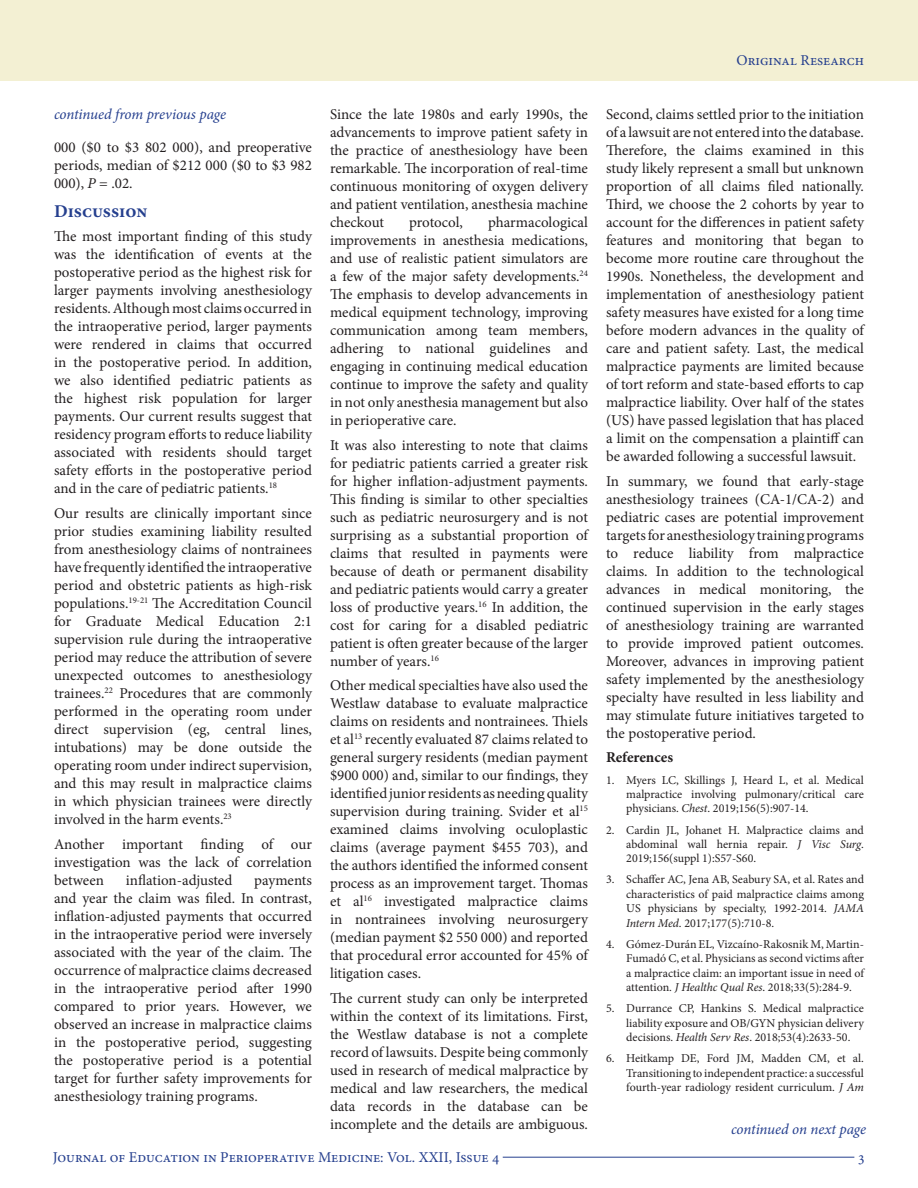
<style>
.page{position:relative;width:918px;height:1188px;background:#fff}
.page>*{position:absolute;margin:0;border:0;box-sizing:border-box;transform-origin:0 0}
.Section_Headings{font:700 18px "Minion Pro";color:#253f8e}
.t1{font:15px/18px "Minion Pro";letter-spacing:-.005em;color:#231f20;text-align:justify}
.t2{font:15px "Minion Pro";color:#253f8e}
.t3{font:italic 15px "Minion Pro";letter-spacing:-.01em;color:#253f8e}
.t4{font:700 15px "Minion Pro";color:#231f20}
.t5{font:12px/14.4px "Minion Pro";color:#231f20;text-align:justify}
.s1{font-style:italic}
</style>
<div class="page">
<hr style="left:503px;top:1157px;width:351px;height:1px;background:#253f8e">
<div style="left:0;top:0;width:918px;height:81px;background:#f3f0d3"></div>
<p class="t3" style="left:54px;top:104px;width:174px">continued from previous page</p>
<p class="t1" style="left:54px;top:139px;width:260px">000 ($0 to $3 802 000), and preoperative periods, median of $212 000 ($0 to $3 982<br>000), <span class="s1">P</span> = .02.</p>
<p class="Section_Headings" style="left:54px;top:198px;width:95px">Discussion</p>
<p class="t1" style="left:54px;top:228px;width:260px">The most important finding of this study was the identification of events at the postoperative period as the highest risk for larger payments involving anesthesiology residents. Although most claims occurred in the intraoperative period, larger payments were rendered in claims that occurred in the postoperative period. In addition, we also identified pediatric patients as the highest risk population for larger payments. Our current results suggest that residency program efforts to reduce liability associated with residents should target safety efforts in the postoperative period and in the care of pediatric patients.<sup>18</sup></p>
<p class="t1" style="left:54px;top:504px;width:260px">Our results are clinically important since prior studies examining liability resulted from anesthesiology claims of nontrainees have frequently identified the intraoperative period and obstetric patients as high-risk populations.<sup>19-21</sup> The Accreditation Council for Graduate Medical Education 2:1 supervision rule during the intraoperative period may reduce the attribution of severe unexpected outcomes to anesthesiology trainees.<sup>22</sup> Procedures that are commonly performed in the operating room under direct supervision (eg, central lines, intubations) may be done outside the operating room under indirect supervision, and this may result in malpractice claims in which physician trainees were directly involved in the harm events.<sup>23</sup></p>
<p class="t1" style="left:54px;top:835px;width:260px">Another important finding of our investigation was the lack of correlation between</p>
<p class="t1" style="left:126px;top:871px;width:108px">inflation-adjusted</p>
<p class="t1" style="left:54px;top:871px;width:260px;text-indent:200px">payments and year the claim was filed. In contrast, inflation-adjusted payments that occurred in the intraoperative period were inversely associated with the year of the claim. The occurrence of malpractice claims decreased in the intraoperative period after 1990 compared to prior years. However, we observed an increase in malpractice claims in the postoperative period, suggesting the postoperative period is a potential target for further safety improvements for anesthesiology training programs.</p>
<p class="t2" style="left:737px;top:50px;width:129px">Original Research</p>
<p class="t1" style="left:330px;top:105px;width:260px">Since the late 1980s and early 1990s, the advancements to improve patient safety in the practice of anesthesiology have been remarkable. The incorporation of real-time continuous monitoring of oxygen delivery and patient ventilation, anesthesia machine checkout</p>
<p class="t1" style="left:330px;top:213px;width:260px;text-indent:158px">pharmacological improvements in anesthesia medications, and use of realistic patient simulators are a few of the major safety developments.<sup>24<br></sup>The emphasis to develop advancements in medical equipment technology, improving communication among team members, adhering to national guidelines and engaging in continuing medical education continue to improve the safety and quality in not only anesthesia management but also in perioperative care.</p>
<p class="t1" style="left:330px;top:436px;width:261px">It was also interesting to note that claims for pediatric patients carried a greater risk for higher inflation-adjustment payments.<br>This finding is similar to other specialties such as pediatric neurosurgery and is not surprising as a substantial proportion of claims that resulted in payments were because of death or permanent disability and pediatric patients would carry a greater loss of productive years.<sup>16</sup> In addition, the cost for caring for a disabled pediatric patient is often greater because of the larger number of years.<sup>16</sup></p>
<p class="t1" style="left:330px;top:677px;width:261px">Other medical specialties have also used the Westlaw database to evaluate malpractice claims on residents and nontrainees. Thiels et al<sup>13</sup> recently evaluated 87 claims related to general surgery residents (median payment $900 000) and, similar to our findings, they identified junior residents as needing quality supervision during training. Svider et al<sup>15 </sup>examined claims involving oculoplastic claims (average payment $455 703), and the authors identified the informed consent process as an improvement target. Thomas et al<sup>16</sup> investigated malpractice claims in nontrainees involving neurosurgery (median payment $2 550 000) and reported that procedural error accounted for 45% of litigation cases.</p>
<p class="t1" style="left:330px;top:989px;width:260px">The current study can only be interpreted within the context of its limitations. First, the Westlaw database is not a complete record of lawsuits. Despite being commonly used in research of medical malpractice by medical and law researchers, the medical data records in the database can be incomplete and the details are ambiguous.</p>
<p class="t1" style="left:409px;top:213px;width:55px">protocol,</p>
<p class="t1" style="left:606px;top:105px;width:261px">Second, claims settled prior to the initiation of a lawsuit are not entered into the database.<br>Therefore, the claims examined in this study likely represent a small but unknown proportion of all claims filed nationally.<br>Third, we choose the 2 cohorts by year to account for the differences in patient safety features and monitoring that began to become more routine care throughout the 1990s. Nonetheless, the development and implementation of anesthesiology patient safety measures have existed for a long time before modern advances in the quality of care and patient safety. Last, the medical malpractice payments are limited because of tort reform and state-based efforts to cap malpractice liability. Over half of the states (US) have passed legislation that has placed a limit on the compensation a plaintiff can be awarded following a successful lawsuit.</p>
<p class="t1" style="left:606px;top:472px;width:260px">In summary, we found that early-stage anesthesiology trainees (CA-1/CA-2) and pediatric cases are potential improvement targets for anesthesiology training programs to reduce liability from malpractice claims. In addition to the technological advances in medical monitoring, the continued supervision in the early stages of anesthesiology training are warranted to provide improved patient outcomes.<br>Moreover, advances in improving patient safety implemented by the anesthesiology specialty have resulted in less liability and may stimulate future initiatives targeted to the postoperative period.</p>
<p class="t4" style="left:606px;top:747px;width:69px">References</p>
<p class="t5" style="left:626px;top:773px;width:239px;text-indent:-20px">1. Myers LC, Skillings J, Heard L, et al. Medical malpractice involving pulmonary/critical care physicians. <span class="s1">Chest</span>. 2019;156(5):907-14.</p>
<p class="t5" style="left:626px;top:823px;width:239px;text-indent:-20px">2. Cardin JL, Johanet H. Malpractice claims and abdominal wall hernia repair. <span class="s1">J Visc Surg</span>.<br>2019;156(suppl 1):S57-S60.</p>
<p class="t5" style="left:626px;top:872px;width:239px;text-indent:-20px">3. Schaffer AC, Jena AB, Seabury SA, et al. Rates and characteristics of paid malpractice claims among US physicians by specialty, 1992-2014. <span class="s1">JAMA Intern Med</span>. 2017;177(5):710-8.</p>
<p class="t5" style="left:626px;top:937px;width:240px;text-indent:-20px">4. Gómez-Durán EL, Vizcaíno-Rakosnik M, Martin-Fumadó C, et al. Physicians as second victims after a malpractice claim: an important issue in need of attention. <span class="s1">J Healthc Qual Res</span>. 2018;33(5):284-9.</p>
<p class="t5" style="left:626px;top:1001px;width:239px;text-indent:-20px">5. Durrance CP, Hankins S. Medical malpractice liability exposure and OB/GYN physician delivery decisions. <span class="s1">Health Serv Res</span>. 2018;53(4):2633-50.</p>
<p class="t5" style="left:626px;top:1051px;width:239px;text-indent:-20px">6. Heitkamp DE, Ford JM, Madden CM, et al.<br>Transitioning to independent practice: a successful fourth-year radiology resident curriculum. <span class="s1">J Am</span></p>
<p class="t3" style="left:731px;top:1119px;width:137px">continued on next page</p>
<p class="t2" style="left:53px;top:1147px;width:448px">Journal of Education in Perioperative Medicine: Vol. XXII, Issue 4</p>
<p class="t2" style="left:858px;top:1147px;width:9px">3</p>
</div>
